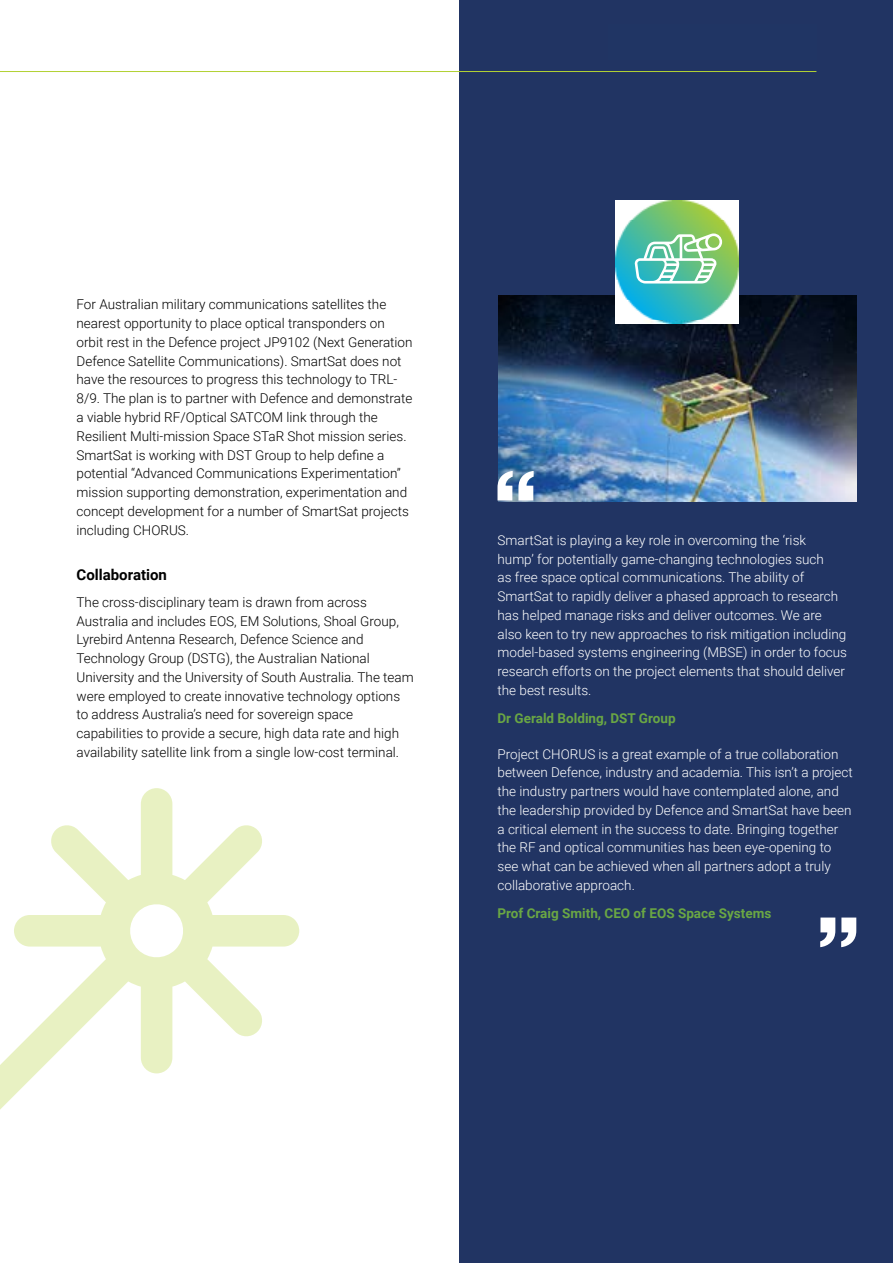
<style>
.page{position:relative;width:893px;height:1263px;background:#fff}
.page>*{position:absolute;margin:0;border:0;box-sizing:border-box;transform-origin:0 0}
.t1{font:700 15px "Roboto";color:#000}
.t2{font:300 13.5px/18.8px "Roboto";color:#000}
.t3{font:300 13.5px/18.8px "Roboto";color:#fff}
.t4{font:700 13.5px "Roboto";color:#6aa744}
</style>
<div class="page">
<div style="left:459px;top:0;width:434px;height:1263px;background:#213463"></div>
<img style="left:498px;top:296px;width:359px;height:205px">
<img style="left:615px;top:200px;width:124px;height:124px">
<svg style="left:635px;top:233px;width:87px;height:51px;background:#8ed2b1"></svg>
<svg style="left:0;top:788px;width:299px;height:322px"></svg>
<hr style="left:0;top:71px;width:816px;height:1px;background:#b2d234">
<svg style="left:497px;top:471px;width:37px;height:29px"></svg>
<svg style="left:820px;top:917px;width:36px;height:30px"></svg>
<p class="t2" style="left:77px;top:295px;width:338px">For Australian military communications satellites the nearest opportunity to place optical transponders on orbit rest in the Defence project JP9102 (Next Generation Defence Satellite Communications). SmartSat does not have the resources to progress this technology to TRL-8/9. The plan is to partner with Defence and demonstrate a viable hybrid RF/Optical SATCOM link through the Resilient Multi-mission Space STaR Shot mission series.<br>SmartSat is working with DST Group to help define a potential “Advanced Communications Experimentation” mission supporting demonstration, experimentation and concept development for a number of SmartSat projects including CHORUS.</p>
<p class="t1" style="left:77px;top:564px;width:92px">Collaboration</p>
<p class="t2" style="left:77px;top:592px;width:339px">The cross-disciplinary team is drawn from across Australia and includes EOS, EM Solutions, Shoal Group, Lyrebird Antenna Research, Defence Science and Technology Group (DSTG), the Australian National University and the University of South Australia. The team were employed to create innovative technology options to address Australia’s need for sovereign space capabilities to provide a secure, high data rate and high availability satellite link from a single low-cost terminal.</p>
<p class="t3" style="left:497px;top:530px;width:351px">SmartSat is playing a key role in overcoming the ‘risk<br>hump’ for potentially game-changing technologies such<br>as free space optical communications. The ability of SmartSat to rapidly deliver a phased approach to research has helped manage risks and deliver outcomes. We are also keen to try new approaches to risk mitigation including model-based systems engineering (MBSE) in order to focus research efforts on the project elements that should deliver the best results.</p>
<p class="t4" style="left:497px;top:709px;width:180px">Dr Gerald Bolding, DST Group</p>
<p class="t3" style="left:497px;top:744px;width:357px">Project CHORUS is a great example of a true collaboration between Defence, industry and academia. This isn’t a project the industry partners would have contemplated alone, and the leadership provided by Defence and SmartSat have been a critical element in the success to date. Bringing together the RF and optical communities has been eye-opening to see what can be achieved when all partners adopt a truly collaborative approach.</p>
<p class="t4" style="left:497px;top:904px;width:275px">Prof Craig Smith, CEO of EOS Space Systems</p>
</div>
